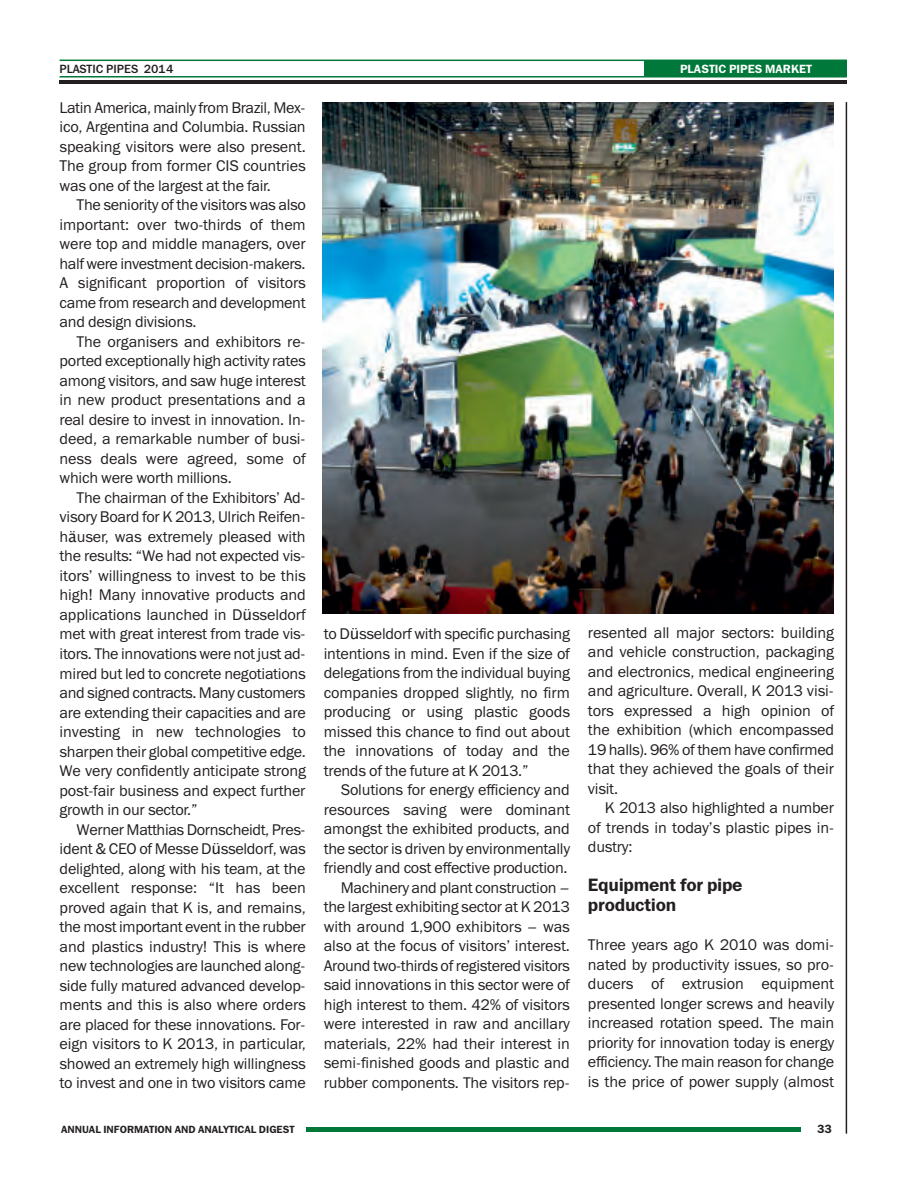
<style>
.page{position:relative;width:915px;height:1191px;background:#fff}
.page>*{position:absolute;margin:0;border:0;box-sizing:border-box;transform-origin:0 0}
.t1{font:18px/19.5px "Franklin Gothic Demi C";letter-spacing:-.015em;color:#231f20}
.t2{font:15.6px/19.5px "Franklin Gothic Book C";letter-spacing:-.01em;color:#231f20;text-align:justify}
.t3{font:12px "Franklin Gothic Demi C";color:#fff}
.t4{font:12px "Franklin Gothic Medium C";color:#231f20}
.t5{font:12px "Franklin Gothic Demi C";color:#231f20}
.t6{font:10.5px "Franklin Gothic Demi C";color:#231f20}
.s1{font-family:"Lucida Grande"}
</style>
<div class="page">
<hr style="left:845px;top:102px;width:1px;height:1031px;background:#231f20">
<img style="left:322px;top:102px;width:511px;height:511px">
<hr style="left:306px;top:1127px;width:494px;height:4px;background:#00783a">
<hr style="left:60px;top:76px;width:786px;height:1px;background:#00783a">
<hr style="left:60px;top:60px;width:786px;height:1px;background:#00783a">
<hr style="left:60px;top:80px;width:786px;height:3px;background:#231f20">
<div style="left:644px;top:60px;width:202px;height:16px;background:#00783a"></div>
<p class="t4" style="left:60px;top:62px;width:115px">PLASTIC PIPES 2014</p>
<p class="t3" style="left:679px;top:62px;width:133px">PLASTIC PIPES MARKET</p>
<p class="t2" style="left:60px;top:98px;width:247px">Latin America, mainly from Brazil, Mex&shy;ico, Argentina and Columbia. Russian speaking visitors were also present.<br>The group from former CIS countries was one of the largest at the fair.</p>
<p class="t2" style="left:60px;top:195px;width:248px;text-indent:17px">The seniority of the visitors was also important: over two-thirds of them were top and middle managers, over half were investment decision-makers.<br>A significant proportion of visitors came from research and development and design divisions.</p>
<p class="t2" style="left:60px;top:332px;width:247px;text-indent:17px">The organisers and exhibitors re&shy;ported exceptionally high activity rates among visitors, and saw huge interest in new product presentations and a real desire to invest in innovation. In&shy;deed, a remarkable number of busi&shy;ness deals were agreed, some of which were worth millions.</p>
<p class="t2" style="left:60px;top:488px;width:248px;text-indent:17px">The chairman of the Exhibitors’ Ad&shy;visory Board for K 2013, Ulrich Reifen&shy;h<span class="s1">ä</span>user, was extremely pleased with the results: “We had not expected vis&shy;itors’ willingness to invest to be this high! Many innovative products and applications launched in D<span class="s1">ü</span>sseldorf met with great interest from trade vis&shy;itors. The innovations were not just ad&shy;mired but led to concrete negotiations and signed contracts. Many customers are extending their capacities and are investing in new technologies to sharpen their global competitive edge.<br>We very confidently anticipate strong post-fair business and expect further growth in our sector.”</p>
<p class="t2" style="left:60px;top:819px;width:248px;text-indent:17px">Werner Matthias Dornscheidt, Pres&shy;ident &amp; CEO of Messe D<span class="s1">ü</span>sseldorf, was delighted, along with his team, at the excellent response: “It has been proved again that K is, and remains, the most important event in the rubber and plastics industry! This is where new technologies are launched along&shy;side fully matured advanced develop&shy;ments and this is also where orders are placed for these innovations. For&shy;eign visitors to K 2013, in particular, showed an extremely high willingness to invest and one in two visitors came</p>
<p class="t6" style="left:61px;top:1122px;width:235px">ANNUAL INFORMATION AND ANALYTICAL DIGEST</p>
<p class="t2" style="left:323px;top:624px;width:247px">to D<span class="s1">ü</span>sseldorf with specific purchasing intentions in mind. Even if the size of delegations from the individual buying companies dropped slightly, no firm producing or using plastic goods missed this chance to find out about the innovations of today and the trends of the future at K 2013.”</p>
<p class="t2" style="left:323px;top:780px;width:248px;text-align:right">Solutions for energy efficiency and resources saving were dominant amongst the exhibited products, and the sector is driven by environmentally friendly and cost effective production.<br>Machinery and plant construction – the largest exhibiting sector at K 2013 with around 1,900 exhibitors – was also at the focus of visitors’ interest.<br>Around two-thirds of registered visitors said innovations in this sector were of high interest to them. 42% of visitors were interested in raw and ancillary materials, 22% had their interest in semi-finished goods and plastic and rubber components. The visitors rep-</p>
<p class="t2" style="left:587px;top:622px;width:247px">resented all major sectors: building and vehicle construction, packaging and electronics, medical engineering and agriculture. Overall, K 2013 visi&shy;tors expressed a high opinion of the exhibition (which encompassed 19 halls). 96% of them have confirmed that they achieved the goals of their visit.</p>
<p class="t2" style="left:587px;top:798px;width:247px;text-indent:17px">K 2013 also highlighted a number of trends in today’s plastic pipes in&shy;dustry:</p>
<p class="t1" style="left:587px;top:875px;width:156px">Equipment for pipe production</p>
<p class="t2" style="left:587px;top:935px;width:248px">Three years ago K 2010 was domi&shy;nated by productivity issues, so pro&shy;ducers of extrusion equipment presented longer screws and heavily increased rotation speed. The main priority for innovation today is energy efficiency. The main reason for change is the price of power supply (almost</p>
<p class="t5" style="left:817px;top:1122px;width:16px">33</p>
</div>
